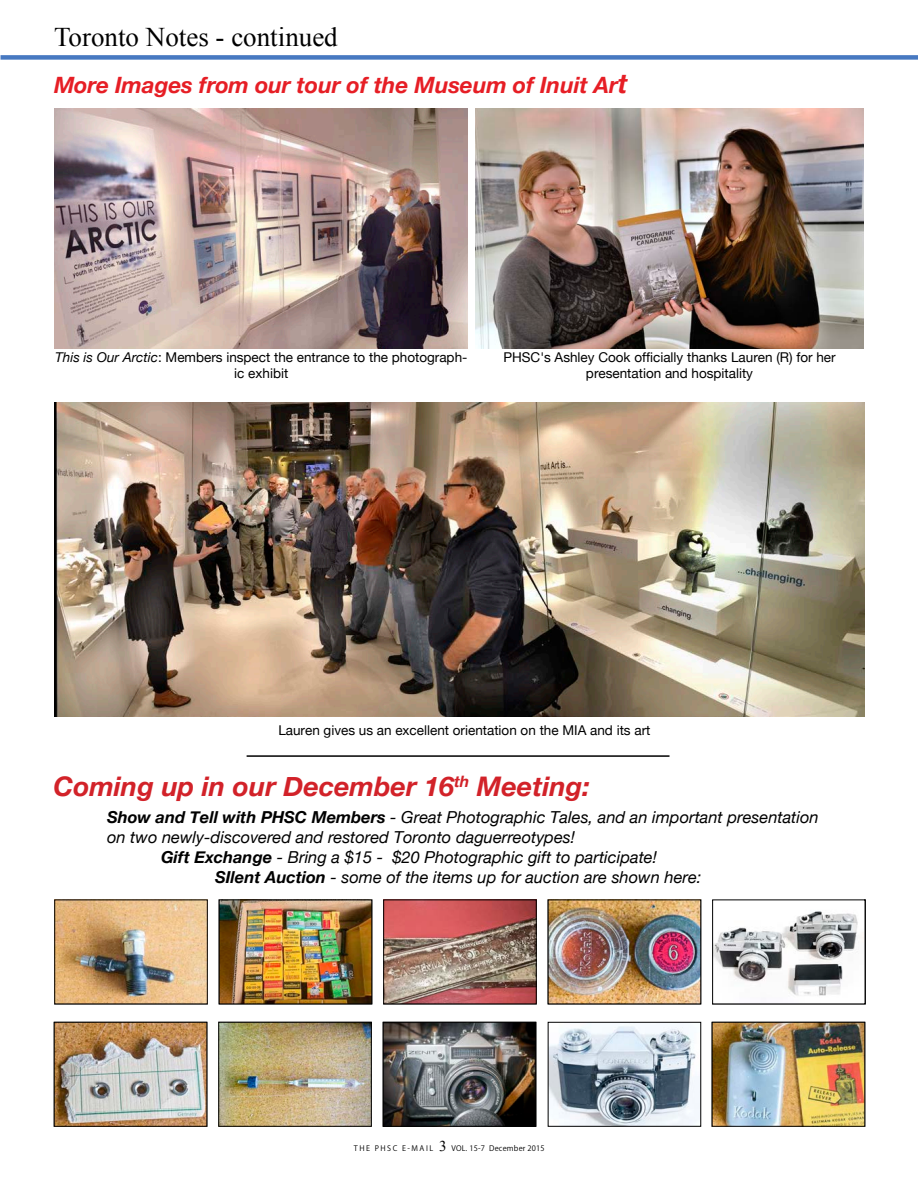
<style>
.page{position:relative;width:918px;height:1188px;background:#fff}
.page>*{position:absolute;margin:0;border:0;box-sizing:border-box;transform-origin:0 0}
.t1{font:italic 700 27px "Helvetica Neue";color:#d22229}
.t2{font:27px "Times New Roman";color:#000}
.t3{font:italic 700 22.5px "Helvetica Neue";letter-spacing:-.005em;color:#e61e25}
.t4{font:italic 16.5px "Helvetica Neue";color:#000}
.t5{font:13.5px/16.2px "Helvetica Neue";color:#000;text-align:center}
.t6{font:7.5px "Koz Go Pr 6 N";letter-spacing:.025em;color:#000}
.s1{font-size:27px}
.s2{font-style:italic}
.s3{font-weight:700}
.s4{font-family:"Times New Roman";font-size:15px}
.s5{color:#fff}
</style>
<div class="page">
<img style="left:54px;top:108px;width:414px;height:241px">
<div style="left:1px;top:55px;width:917px;height:5px;background:#4779c1"></div>
<img style="left:55px;top:403px;width:810px;height:313px">
<img style="left:475px;top:108px;width:389px;height:241px">
<hr style="left:247px;top:755px;width:423px;height:2px;background:#000">
<img style="left:714px;top:1024px;width:149px;height:100px">
<div style="left:712px;top:1022px;width:153px;height:104px;border:1px solid #000"></div>
<img style="left:221px;top:1024px;width:149px;height:100px">
<div style="left:219px;top:1022px;width:153px;height:104px;border:1px solid #000"></div>
<img style="left:56px;top:1024px;width:149px;height:100px">
<div style="left:54px;top:1022px;width:153px;height:104px;border:1px solid #000"></div>
<img style="left:385px;top:1024px;width:149px;height:100px">
<div style="left:383px;top:1022px;width:153px;height:104px;border:1px solid #000"></div>
<img style="left:550px;top:902px;width:149px;height:100px">
<img style="left:714px;top:911px;width:149px;height:85px">
<img style="left:221px;top:902px;width:149px;height:100px">
<div style="left:219px;top:900px;width:153px;height:104px;border:1px solid #000"></div>
<img style="left:57px;top:902px;width:149px;height:100px">
<img style="left:385px;top:902px;width:149px;height:100px">
<img style="left:550px;top:1024px;width:149px;height:100px">
<div style="left:548px;top:1022px;width:153px;height:104px;border:1px solid #000"></div>
<h1 class="t2" style="left:54px;top:18px;width:285px">Toronto Notes - continued</h1>
<h2 class="t3" style="left:54px;top:71px;width:575px">More Images from our tour of the Museum of Inuit Ar<span class="s1">t</span></h2>
<p class="t5" style="left:55px;top:349px;width:414px"><span class="s2">This is Our Arctic</span>: Members inspect the entrance to the photograph&shy;ic exhibit</p>
<p class="t5" style="left:503px;top:349px;width:334px">PHSC's Ashley Cook officially thanks Lauren (R) for her presentation and hospitality</p>
<p class="t5" style="left:278px;top:722px;width:374px">Lauren gives us an excellent orientation on the MIA and its art</p>
<h1 class="t1" style="left:53px;top:770px;width:538px">Coming up in our December 16<sup>th</sup> Meeting:</h1>
<p class="t4" style="left:107px;top:808px;width:713px"><span class="s3">Show and Tell with PHSC Members</span> - Great Photographic Tales, and an important presentation</p>
<p class="t4" style="left:107px;top:827px;width:470px">on two newly-discovered and restored Toronto daguerreotypes!</p>
<p class="t4" style="left:161px;top:847px;width:498px"><span class="s3">Gift Exchange</span> - Bring a $15 - $20 Photographic gift to participate!</p>
<p class="t4" style="left:215px;top:867px;width:488px"><span class="s3">SIlent Auction</span> - some of the items up for auction are shown here:</p>
<p class="t6" style="left:354px;top:1144px;width:213px">T H E P H S C E - M A I L <span class="s4">3</span> VOL. 15-7 December 2015 <span class="s5">.. ..</span></p>
</div>
